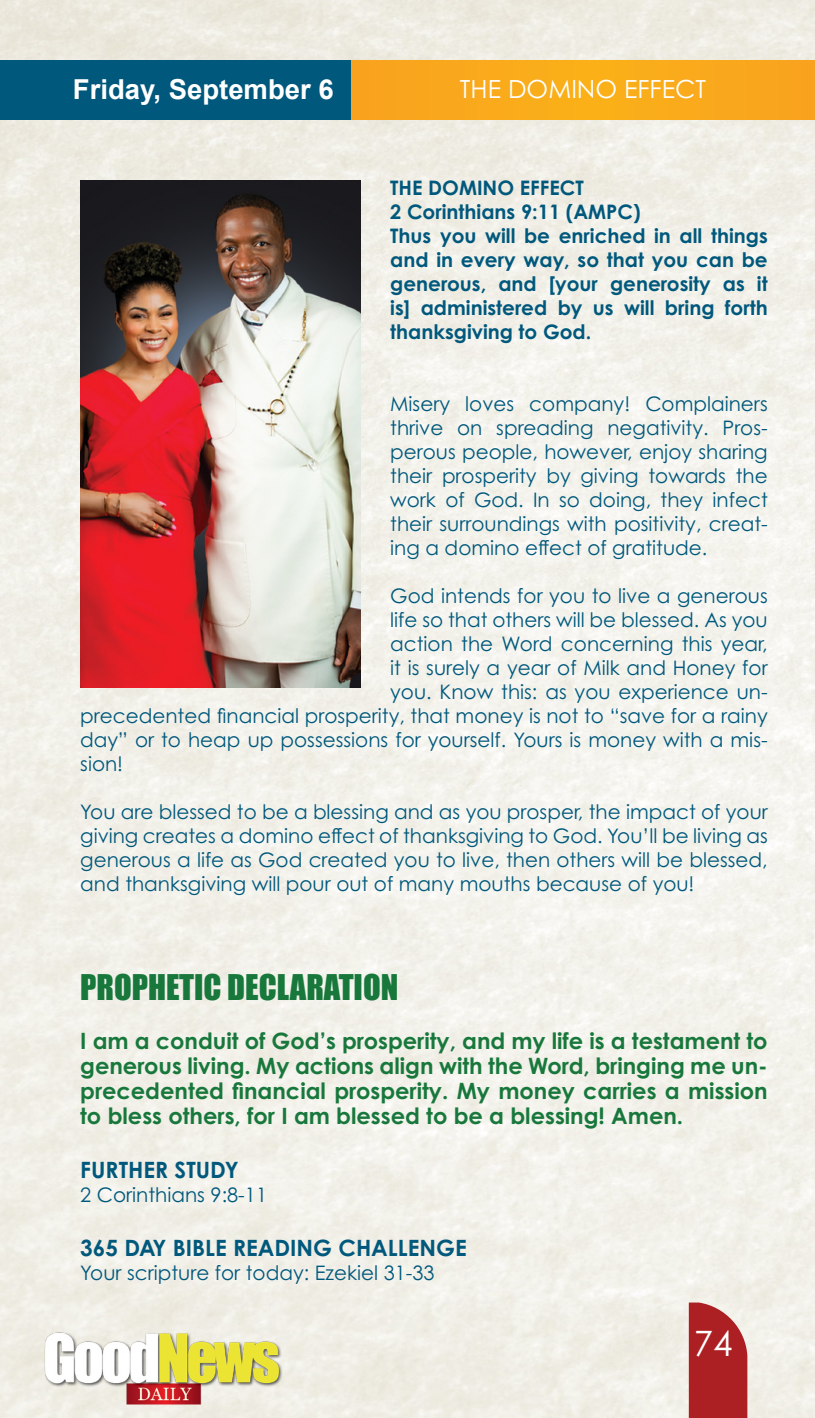
<style>
.page{position:relative;width:815px;height:1418px;background:#fff}
.page>*{position:absolute;margin:0;border:0;box-sizing:border-box;transform-origin:0 0}
.t1{font:35px "Century Gothic Pro";color:#fff}
.t2{font:32.5px "Impact";color:#18783c}
.t3{font:700 27.5px "Arial";color:#fff}
.t4{font:25px "Century Gothic Pro";color:#fff}
.t5{font:700 22.5px/25px "Century Gothic Pro";color:#18783c;text-align:justify}
.t6{font:700 22.5px "Century Gothic Pro";color:#00587c}
.t7{font:20px/24px "Century Gothic Pro";color:#00587c;text-align:justify}
.t8{font:700 20px/24px "Century Gothic Pro";color:#00587c;text-align:justify}
</style>
<div class="page">
<img style="left:0;top:0;width:815px;height:1417px">
<div style="left:168px;top:60px;width:647px;height:60px;background:#f9a91c"></div>
<div style="left:0;top:60px;width:351px;height:60px;background:#00587c"></div>
<div style="left:689px;top:1302px;width:58px;height:115px;background:#ac1f22"></div>
<img style="left:39px;top:1330px;width:246px;height:76px">
<img style="left:80px;top:180px;width:280px;height:507px">
<p class="t3" style="left:73px;top:71px;width:262px">Friday, September 6</p>
<p class="t4" style="left:460px;top:73px;width:248px">THE DOMINO EFFECT</p>
<p class="t8" style="left:390px;top:175px;width:195px">THE DOMINO EFFECT</p>
<p class="t8" style="left:390px;top:199px;width:252px">2 Corinthians 9:11 (AMPC)</p>
<p class="t8" style="left:390px;top:223px;width:379px">Thus you will be enriched in all things and in every way, so that you can be generous, and [your generosity as it is] administered by us will bring forth thanksgiving to God.</p>
<p class="t7" style="left:390px;top:391px;width:379px">Misery loves company! Complainers thrive on spreading negativity. Pros&shy;perous people, however, enjoy sharing their prosperity by giving towards the work of God. In so doing, they infect their surroundings with positivity, creat&shy;ing a domino effect of gratitude.</p>
<p class="t7" style="left:390px;top:583px;width:379px">God intends for you to live a generous</p>
<p class="t7" style="left:390px;top:607px;width:379px">life so that others will be blessed. As you</p>
<p class="t7" style="left:390px;top:631px;width:379px">action the Word concerning this year,</p>
<p class="t7" style="left:390px;top:655px;width:379px">it is surely a year of Milk and Honey for</p>
<p class="t7" style="left:390px;top:679px;width:379px">you. Know this: as you experience un-</p>
<p class="t7" style="left:80px;top:703px;width:689px">precedented financial prosperity, that money is not to “save for a rainy</p>
<p class="t7" style="left:80px;top:727px;width:689px">day” or to heap up possessions for yourself. Yours is money with a mis-</p>
<p class="t7" style="left:80px;top:751px;width:44px">sion!</p>
<p class="t7" style="left:80px;top:799px;width:689px">You are blessed to be a blessing and as you prosper, the impact of your giving creates a domino effect of thanksgiving to God. You’ll be living as generous a life as God created you to live, then others will be blessed, and thanksgiving will pour out of many mouths because of you!</p>
<p class="t2" style="left:80px;top:961px;width:320px">PROPHETIC DECLARATION</p>
<p class="t5" style="left:80px;top:1027px;width:689px">I am a conduit of God’s prosperity, and my life is a testament to generous living. My actions align with the Word, bringing me un&shy;precedented financial prosperity. My money carries a mission to bless others, for I am blessed to be a blessing! Amen.</p>
<p class="t6" style="left:80px;top:1155px;width:160px">FURTHER STUDY</p>
<p class="t7" style="left:80px;top:1182px;width:188px">2 Corinthians 9:8-11</p>
<p class="t6" style="left:80px;top:1233px;width:388px">365 DAY BIBLE READING CHALLENGE</p>
<p class="t7" style="left:80px;top:1260px;width:356px">Your scripture for today: Ezekiel 31-33</p>
<h1 class="t1" style="left:694px;top:1322px;width:40px">74</h1>
</div>
